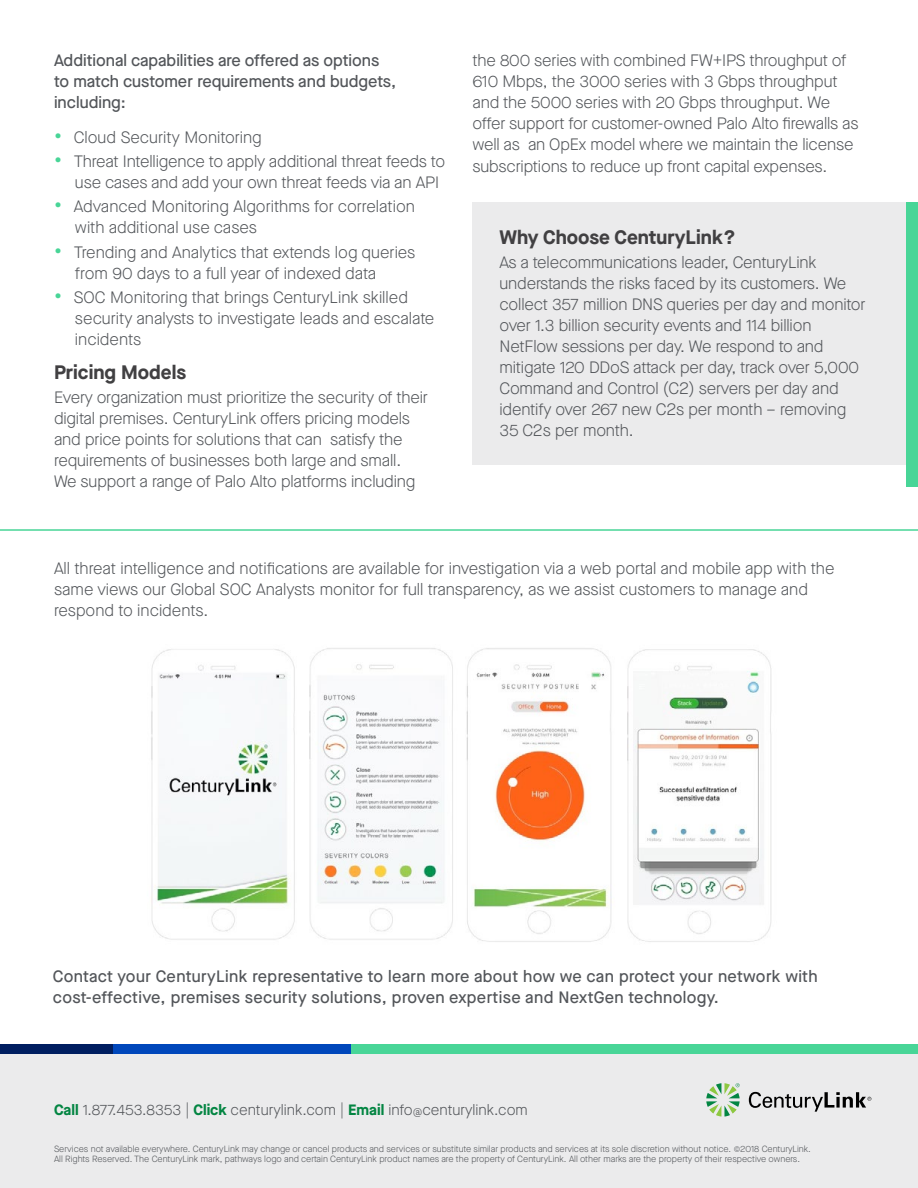
<style>
.page{position:relative;width:918px;height:1188px;background:#fff}
.page>*{position:absolute;margin:0;border:0;box-sizing:border-box;transform-origin:0 0}
.t1{font:700 19.5px "Maison Neue";color:#414042}
.t2{font:300 16.5px/21px "Maison Neue";letter-spacing:-.01em;color:#53565a}
.t3{font:500 16.5px/21px "Maison Neue";letter-spacing:.01em;color:#53565a}
.t4{font:300 15px "Maison Neue";color:#53565a}
.t5{font:300 9px/10.5px "Maison Neue";color:#53565a}
.s1{font-weight:700;font-size:19.5px;color:#48d597}
.s2{font-weight:700;color:#038542}
.s3{font-size:12px}
</style>
<div class="page">
<div style="left:0;top:1050px;width:918px;height:138px;background:#ebebec"></div>
<div style="left:351px;top:1044px;width:567px;height:10px;background:#48d597"></div>
<div style="left:0;top:1044px;width:113px;height:10px;background:#001e60"></div>
<div style="left:113px;top:1044px;width:238px;height:10px;background:#0047bb"></div>
<svg style="left:706px;top:1083px;width:34px;height:34px"></svg>
<svg style="left:749px;top:1092px;width:122px;height:20px"></svg>
<div style="left:472px;top:202px;width:434px;height:263px;background:#ebebec"></div>
<div style="left:906px;top:202px;width:12px;height:285px;background:#48d597"></div>
<hr style="left:0;top:529px;width:918px;height:2px;background:#48d597">
<img style="left:151px;top:648px;width:621px;height:294px">
<p class="t3" style="left:54px;top:50px;width:344px">Additional capabilities are offered as options to match customer requirements and budgets, including:</p>
<p class="t2" style="left:54px;top:127px;width:209px"><span class="s1">•</span> Cloud Security Monitoring</p>
<p class="t2" style="left:75px;top:151px;width:372px;text-indent:-21px"><span class="s1">•</span> Threat Intelligence to apply additional threat feeds to use cases and add your own threat feeds via an API</p>
<p class="t2" style="left:75px;top:196px;width:341px;text-indent:-21px"><span class="s1">•</span> Advanced Monitoring Algorithms for correlation with additional use cases</p>
<p class="t2" style="left:75px;top:241px;width:342px;text-indent:-21px"><span class="s1">•</span> Trending and Analytics that extends log queries from 90 days to a full year of indexed data</p>
<p class="t2" style="left:75px;top:287px;width:361px;text-indent:-21px"><span class="s1">•</span> SOC Monitoring that brings CenturyLink skilled security analysts to investigate leads and escalate incidents</p>
<p class="t1" style="left:54px;top:358px;width:134px">Pricing Models</p>
<p class="t2" style="left:54px;top:387px;width:375px">Every organization must prioritize the security of their digital premises. CenturyLink offers pricing models and price points for solutions that can satisfy the requirements of businesses both large and small.<br>We support a range of Palo Alto platforms including</p>
<p class="t2" style="left:473px;top:50px;width:388px">the 800 series with combined FW+IPS throughput of 610 Mbps, the 3000 series with 3 Gbps throughput and the 5000 series with 20 Gbps throughput. We offer support for customer-owned Palo Alto firewalls as well as an OpEx model where we maintain the license subscriptions to reduce up front capital expenses.</p>
<p class="t1" style="left:500px;top:224px;width:238px">Why Choose CenturyLink?</p>
<p class="t2" style="left:500px;top:252px;width:368px">As a telecommunications leader, CenturyLink understands the risks faced by its customers. We collect 357 million DNS queries per day and monitor over 1.3 billion security events and 114 billion NetFlow sessions per day. We respond to and mitigate 120 DDoS attack per day, track over 5,000<br>Command and Control (C2) servers per day and identify over 267 new C2s per month – removing 35 C2s per month.</p>
<p class="t2" style="left:54px;top:558px;width:782px">All threat intelligence and notifications are available for investigation via a web portal and mobile app with the same views our Global SOC Analysts monitor for full transparency, as we assist customers to manage and respond to incidents.</p>
<p class="t3" style="left:53px;top:966px;width:766px">Contact your CenturyLink representative to learn more about how we can protect your network with cost-effective, premises security solutions, proven expertise and NextGen technology.</p>
<p class="t4" style="left:54px;top:1100px;width:475px"><span class="s2">Call</span> 1.877.453.8353 | <span class="s2">Click</span> centurylink.com | <span class="s2">Email</span> info<span class="s3">@</span>centurylink.com</p>
<p class="t5" style="left:54px;top:1143px;width:758px">Services not available everywhere. CenturyLink may change or cancel products and services or substitute similar products and services at its sole discretion without notice. ©2018 CenturyLink.<br>All Rights Reserved. The CenturyLink mark, pathways logo and certain CenturyLink product names are the property of CenturyLink. All other marks are the property of their respective owners.</p>
</div>
